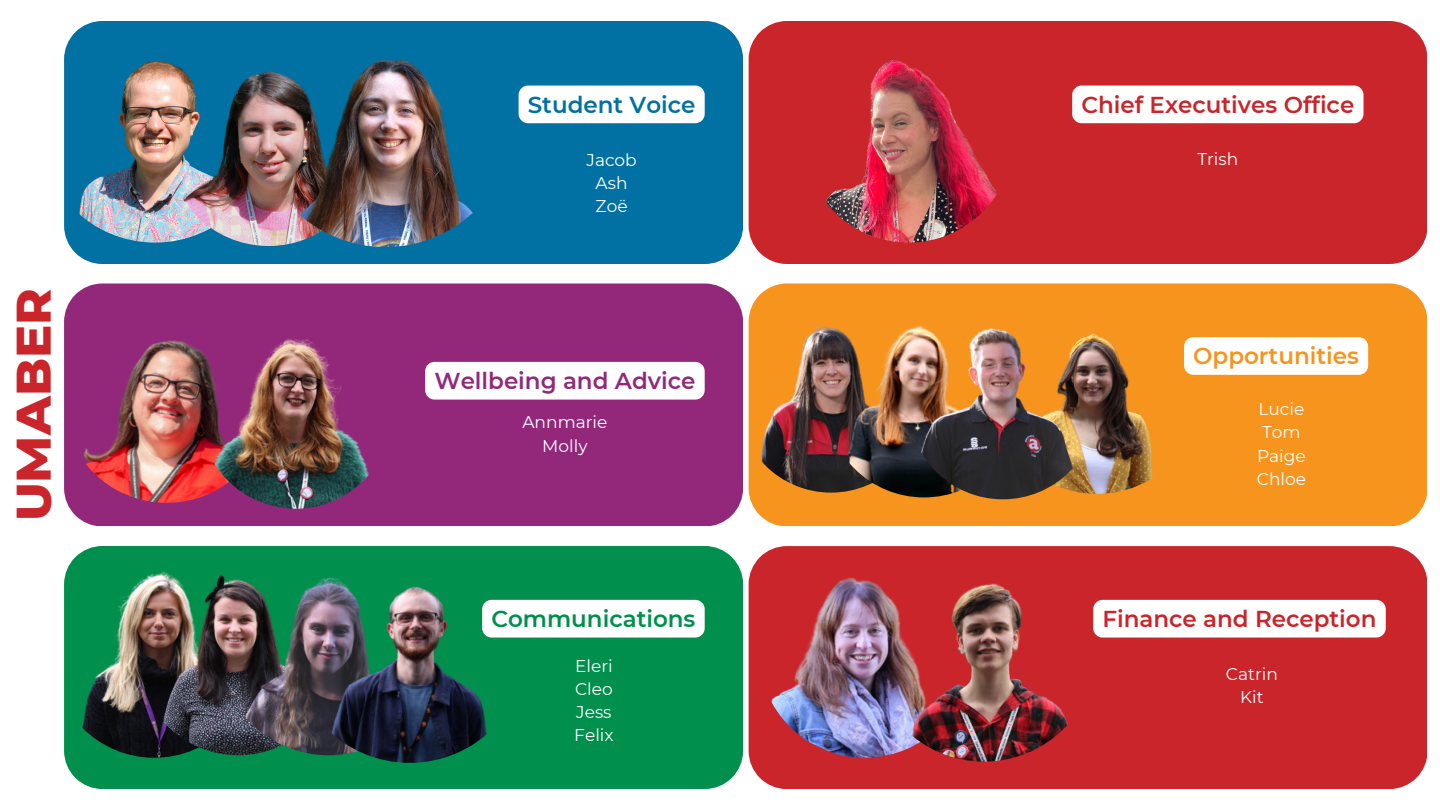
<style>
.page{position:relative;width:1440px;height:810px;background:#fff}
.page>*{position:absolute;margin:0;border:0;box-sizing:border-box;transform-origin:0 0}
.t1{font:800 49.5px "Montserrat";color:#c9252b}
.t2{font:600 23px "Montserrat";color:#c9252b}
.t3{font:600 23px "Montserrat";color:#93287b}
.t4{font:600 23px "Montserrat";color:#008f4c}
.t5{font:600 23px "Montserrat";color:#f7941e}
.t6{font:600 23px "Montserrat";color:#0071a2}
.t7{font:17px "Montserrat";color:#fff}
</style>
<div class="page">
<div style="left:64px;top:284px;width:679px;height:242px;background:#93287b"></div>
<img style="left:63px;top:296px;width:207px;height:207px;border-radius:50%">
<img style="left:200px;top:317px;width:192px;height:192px;border-radius:50%">
<div style="left:425px;top:362px;width:280px;height:38px;background:#fff;border-radius:9px"></div>
<div style="left:749px;top:284px;width:678px;height:242px;background:#f7941e"></div>
<img style="left:738px;top:307px;width:186px;height:186px;border-radius:50%">
<img style="left:826px;top:301px;width:196px;height:196px;border-radius:50%">
<img style="left:992px;top:284px;width:210px;height:210px;border-radius:50%">
<img style="left:908px;top:311px;width:189px;height:188px;border-radius:50%">
<svg style="left:1184px;top:337px;width:184px;height:38px"></svg>
<div style="left:64px;top:21px;width:679px;height:243px;background:#0071a2"></div>
<img style="left:40px;top:12px;width:230px;height:231px;border-radius:50%">
<img style="left:167px;top:42px;width:204px;height:204px;border-radius:50%">
<img style="left:256px;top:21px;width:258px;height:226px">
<svg style="left:519px;top:86px;width:186px;height:37px"></svg>
<div style="left:749px;top:21px;width:678px;height:243px;background:#c9252b"></div>
<img style="left:804px;top:33px;width:209px;height:210px;border-radius:50%">
<div style="left:1072px;top:86px;width:292px;height:37px;background:#fff;border-radius:9px"></div>
<div style="left:749px;top:546px;width:678px;height:243px;background:#c9252b"></div>
<img style="left:759px;top:546px;width:212px;height:212px;border-radius:50%">
<img style="left:871px;top:535px;width:226px;height:227px;border-radius:50%">
<div style="left:1093px;top:600px;width:293px;height:38px;background:#fff;border-radius:9px"></div>
<div style="left:64px;top:546px;width:679px;height:243px;background:#008f4c"></div>
<img style="left:53px;top:555px;width:203px;height:203px;border-radius:50%">
<img style="left:138px;top:555px;width:201px;height:200px;border-radius:50%">
<img style="left:218px;top:534px;width:221px;height:221px;border-radius:50%">
<img style="left:292px;top:527px;width:236px;height:236px;border-radius:50%">
<div style="left:482px;top:600px;width:223px;height:38px;background:#fff;border-radius:9px"></div>
<p class="t1" style="left:3px;top:521px;width:234px;rotate:-90deg">UMABER</p>
<h2 class="t6" style="left:528px;top:90px;width:169px">Student Voice</h2>
<p class="t7" style="left:587px;top:149px;width:52px">Jacob</p>
<p class="t7" style="left:596px;top:173px;width:33px">Ash</p>
<p class="t7" style="left:596px;top:196px;width:33px">Zoë</p>
<p class="t3" style="left:434px;top:367px;width:263px">Wellbeing and Advice</p>
<p class="t7" style="left:522px;top:412px;width:86px">Annmarie</p>
<p class="t7" style="left:542px;top:435px;width:47px">Molly</p>
<p class="t4" style="left:491px;top:605px;width:206px">Communications</p>
<p class="t7" style="left:575px;top:655px;width:39px">Eleri</p>
<h2 class="t7" style="left:575px;top:678px;width:39px">Cleo</h2>
<p class="t7" style="left:576px;top:702px;width:37px">Jess</p>
<p class="t7" style="left:574px;top:725px;width:41px">Felix</p>
<p class="t2" style="left:1081px;top:90px;width:274px">Chief Executives Office</p>
<p class="t7" style="left:1197px;top:149px;width:42px">Trish</p>
<h2 class="t5" style="left:1193px;top:342px;width:167px">Opportunities</h2>
<p class="t7" style="left:1258px;top:399px;width:47px">Lucie</p>
<p class="t7" style="left:1262px;top:422px;width:40px">Tom</p>
<p class="t7" style="left:1257px;top:445px;width:50px">Paige</p>
<p class="t7" style="left:1257px;top:468px;width:51px">Chloe</p>
<p class="t2" style="left:1102px;top:605px;width:276px">Finance and Reception</p>
<h2 class="t7" style="left:1226px;top:663px;width:54px">Catrin</h2>
<p class="t7" style="left:1240px;top:687px;width:25px">Kit</p>
</div>
